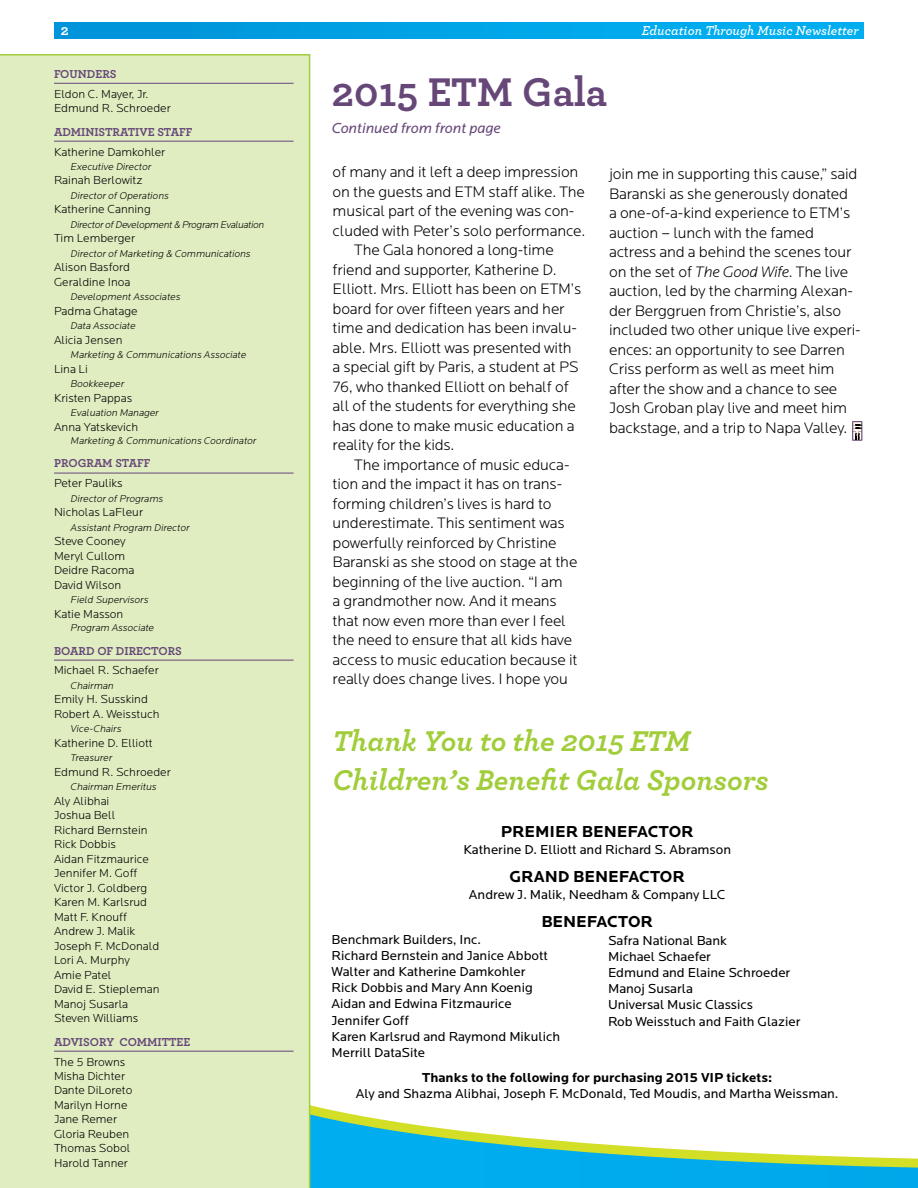
<style>
.page{position:relative;width:918px;height:1188px;background:#fff}
.page>*{position:absolute;margin:0;border:0;box-sizing:border-box;transform-origin:0 0}
.t1{font:700 42px "Archer";letter-spacing:-.005em;color:#664778}
.t2{font:italic 700 30px/39px "Archer";color:#a1cd3a}
.t3{font:700 16.5px "Locator";color:#000}
.t4{font:300 15.75px/19.5px "Locator";letter-spacing:-.01em;color:#000}
.t5{font:italic 15px "Locator";color:#664778}
.t6{font:700 15px "Archer";color:#fff}
.t7{font:13.5px/16.2px "Locator";color:#000}
.t8{font:700 13.5px "Locator";color:#000}
.t9{font:italic 600 13.5px "Archer";color:#fff}
.t10{font:300 12px/14.5px "Locator";color:#000}
.t11{font:700 12px "Archer";color:#664778}
.t12{font:italic 300 10.2px "Locator";color:#000}
.s1{font-style:italic}
</style>
<div class="page">
<svg style="left:310px;top:1053px;width:608px;height:135px"></svg>
<div style="left:0;top:54px;width:310px;height:1134px;background:#e0edc1"></div>
<hr style="left:54px;top:83px;width:240px;height:1px;background:#664778">
<hr style="left:54px;top:141px;width:240px;height:1px;background:#664778">
<hr style="left:54px;top:473px;width:240px;height:1px;background:#664778">
<hr style="left:54px;top:660px;width:240px;height:1px;background:#664778">
<hr style="left:54px;top:1051px;width:240px;height:1px;background:#664778">
<div style="left:54px;top:23px;width:810px;height:16px;background:linear-gradient(to right,#0093d8,#00b2f3)"></div>
<svg style="left:852px;top:421px;width:10px;height:20px"></svg>
<svg style="left:853px;top:422px;width:8px;height:18px"></svg>
<p class="t6" style="left:61px;top:18px;width:9px">2</p>
<p class="t9" style="left:642px;top:20px;width:218px">Education Through Music Newsletter</p>
<h1 class="t1" style="left:332px;top:58px;width:277px">2015 ETM GALA</h1>
<p class="t5" style="left:332px;top:120px;width:170px">Continued from front page</p>
<p class="t4" style="left:333px;top:163px;width:247px">of many and it left a deep impression</p>
<p class="t4" style="left:333px;top:182px;width:254px">on the guests and ETM staff alike. The</p>
<p class="t4" style="left:333px;top:202px;width:243px">musical part of the evening was con-</p>
<p class="t4" style="left:333px;top:221px;width:254px">cluded with Peter’s solo performance.</p>
<p class="t4" style="left:354px;top:241px;width:201px">The Gala honored a long-time</p>
<p class="t4" style="left:333px;top:260px;width:226px">friend and supporter, Katherine D.</p>
<p class="t4" style="left:333px;top:280px;width:250px">Elliott. Mrs. Elliott has been on ETM’s</p>
<p class="t4" style="left:333px;top:299px;width:234px">board for over fifteen years and her</p>
<p class="t4" style="left:333px;top:319px;width:246px">time and dedication has been invalu-</p>
<p class="t4" style="left:333px;top:338px;width:241px">able. Mrs. Elliott was presented with</p>
<p class="t4" style="left:333px;top:358px;width:248px">a special gift by Paris, a student at PS</p>
<p class="t4" style="left:333px;top:377px;width:238px">76, who thanked Elliott on behalf of</p>
<p class="t4" style="left:333px;top:397px;width:245px">all of the students for everything she</p>
<p class="t4" style="left:333px;top:416px;width:243px">has done to make music education a</p>
<p class="t4" style="left:333px;top:436px;width:123px">reality for the kids.</p>
<p class="t4" style="left:354px;top:455px;width:217px">The importance of music educa-</p>
<p class="t4" style="left:333px;top:475px;width:231px">tion and the impact it has on trans-</p>
<p class="t4" style="left:333px;top:494px;width:220px">forming children’s lives is hard to</p>
<p class="t4" style="left:333px;top:514px;width:234px">underestimate. This sentiment was</p>
<p class="t4" style="left:333px;top:533px;width:226px">powerfully reinforced by Christine</p>
<p class="t4" style="left:333px;top:553px;width:246px">Baranski as she stood on stage at the</p>
<p class="t4" style="left:333px;top:572px;width:232px">beginning of the live auction. “I am</p>
<p class="t4" style="left:333px;top:592px;width:226px">a grandmother now. And it means</p>
<p class="t4" style="left:333px;top:611px;width:235px">that now even more than ever I feel</p>
<p class="t4" style="left:333px;top:631px;width:241px">the need to ensure that all kids have</p>
<p class="t4" style="left:333px;top:650px;width:247px">access to music education because it</p>
<p class="t4" style="left:333px;top:670px;width:237px">really does change lives. I hope you</p>
<p class="t11" style="left:54px;top:64px;width:63px">FOUNDERS</p>
<p class="t10" style="left:54px;top:87px;width:118px">Eldon C. Mayer, Jr.<br>Edmund R. Schroeder</p>
<p class="t11" style="left:54px;top:122px;width:113px">ADMINISTRATIVE STAFF</p>
<p class="t10" style="left:54px;top:145px;width:113px">Katherine Damkohler</p>
<p class="t12" style="left:70px;top:161px;width:84px">Executive Director</p>
<p class="t10" style="left:54px;top:174px;width:90px">Rainah Berlowitz</p>
<p class="t12" style="left:70px;top:190px;width:102px">DirectorofOperations</p>
<p class="t10" style="left:54px;top:203px;width:98px">Katherine Canning</p>
<p class="t12" style="left:70px;top:219px;width:197px">DirectorofDevelopment&amp; Program Evaluation</p>
<p class="t10" style="left:54px;top:232px;width:83px">Tim Lemberger</p>
<p class="t12" style="left:70px;top:248px;width:183px">DirectorofMarketing &amp; Communications</p>
<p class="t10" style="left:54px;top:261px;width:78px">Alison Basford<br>Geraldine Inoa</p>
<p class="t12" style="left:70px;top:292px;width:113px">DevelopmentAssociates</p>
<p class="t10" style="left:54px;top:304px;width:85px">Padma Ghatage</p>
<p class="t12" style="left:70px;top:321px;width:68px">Data Associate</p>
<p class="t10" style="left:54px;top:333px;width:70px">Alicia Jensen</p>
<p class="t12" style="left:70px;top:350px;width:179px">Marketing &amp; Communications Associate</p>
<p class="t10" style="left:54px;top:362px;width:35px">Lina Li</p>
<p class="t12" style="left:70px;top:379px;width:57px">Bookkeeper</p>
<p class="t10" style="left:54px;top:391px;width:80px">Kristen Pappas</p>
<p class="t12" style="left:70px;top:408px;width:92px">Evaluation Manager</p>
<p class="t10" style="left:54px;top:420px;width:86px">Anna Yatskevich</p>
<p class="t12" style="left:70px;top:435px;width:189px">Marketing &amp; Communications Coordinator</p>
<p class="t11" style="left:54px;top:454px;width:71px">PROG RAM STAFF</p>
<p class="t10" style="left:54px;top:477px;width:70px">Peter Pauliks</p>
<p class="t12" style="left:70px;top:493px;width:96px">DirectorofPrograms</p>
<p class="t10" style="left:54px;top:506px;width:91px">Nicholas LaFleur</p>
<p class="t12" style="left:70px;top:522px;width:122px">AssistantProgram Director</p>
<p class="t10" style="left:54px;top:534px;width:82px">Steve Cooney<br>Meryl Cullom<br>Deidre Racoma<br>David Wilson</p>
<p class="t12" style="left:70px;top:595px;width:81px">Field Supervisors</p>
<p class="t10" style="left:54px;top:607px;width:71px">Katie Masson</p>
<p class="t12" style="left:70px;top:622px;width:87px">Program Associate</p>
<p class="t11" style="left:54px;top:641px;width:128px">BOARD OF DIRECT ORS</p>
<p class="t10" style="left:54px;top:664px;width:106px">Michael R. Schaefer</p>
<p class="t12" style="left:70px;top:680px;width:47px">Chairman</p>
<p class="t10" style="left:54px;top:693px;width:107px">Emily H. Susskind<br>Robert A. Weisstuch</p>
<p class="t12" style="left:70px;top:724px;width:54px">Vice-Chairs</p>
<p class="t10" style="left:54px;top:736px;width:100px">Katherine D. Elliott</p>
<p class="t12" style="left:70px;top:753px;width:45px">Treasurer</p>
<p class="t10" style="left:54px;top:765px;width:118px">Edmund R. Schroeder</p>
<p class="t12" style="left:70px;top:782px;width:89px">Chairman Emeritus</p>
<p class="t10" style="left:54px;top:794px;width:107px">Aly Alibhai<br>Joshua Bell<br>Richard Bernstein<br>Rick Dobbis<br>Aidan Fitzmaurice<br>Jennifer M. Goff<br>Victor J. Goldberg<br>Karen M. Karlsrud<br>Matt F. Knouff<br>Andrew J. Malik<br>Joseph F. McDonald<br>Lori A. Murphy<br>Amie Patel<br>David E. Stiepleman<br>Manoj Susarla<br>Steven Williams</p>
<p class="t11" style="left:54px;top:1032px;width:138px">ADVISORY COMMITTEE</p>
<p class="t10" style="left:54px;top:1055px;width:80px">The 5 Browns<br>Misha Dichter<br>Dante DiLoreto<br>Marilyn Horne<br>Jane Remer<br>Gloria Reuben<br>Thomas Sobol<br>Harold Tanner</p>
<p class="t4" style="left:609px;top:165px;width:253px">join me in supporting this cause,” said Baranski as she generously donated<br>a one-of-a-kind experience to ETM’s auction – lunch with the famed actress and a behind the scenes tour on the set of <span class="s1">The Good Wife</span>. The live auction, led by the charming Alexan&shy;der Berggruen from Christie’s, also included two other unique live experi&shy;ences: an opportunity to see Darren Criss perform as well as meet him after the show and a chance to see Josh Groban play live and meet him backstage, and a trip to Napa Valley.</p>
<h2 class="t2" style="left:333px;top:719px;width:438px">Thank You to the 2015 ETM<br>Children’s Benefit Gala Sponsors</h2>
<p class="t3" style="left:501px;top:823px;width:195px">PREMIER BENEFACTOR</p>
<p class="t7" style="left:463px;top:842px;width:269px">Katherine D. Elliott and Richard S. Abramson</p>
<p class="t3" style="left:509px;top:868px;width:24px">Gran</p>
<p class="t3" style="left:558px;top:868px;width:39px">d Benefactor</p>
<p class="t7" style="left:469px;top:887px;width:258px">Andrew J. Malik, Needham &amp; Company LLC</p>
<p class="t3" style="left:541px;top:913px;width:24px">Benefactor</p>
<p class="t7" style="left:332px;top:932px;width:230px">Benchmark Builders, Inc.<br>Richard Bernstein and Janice Abbott<br>Walter and Katherine Damkohler<br>Rick Dobbis and Mary Ann Koenig<br>Aidan and Edwina Fitzmaurice<br>Jennifer Goff<br>Karen Karlsrud and Raymond Mikulich<br>Merrill DataSite</p>
<p class="t8" style="left:422px;top:1070px;width:351px">Thanks to the following for purchasing 2015 VIP tickets:</p>
<p class="t7" style="left:356px;top:1086px;width:484px">Aly and Shazma Alibhai, Joseph F. McDonald, Ted Moudis, and Martha Weissman.</p>
<p class="t7" style="left:608px;top:932px;width:194px">Safra National Bank<br>Michael Schaefer<br>Edmund and Elaine Schroeder<br>Manoj Susarla<br>Universal Music Classics<br>Rob Weisstuch and Faith Glazier</p>
</div>
